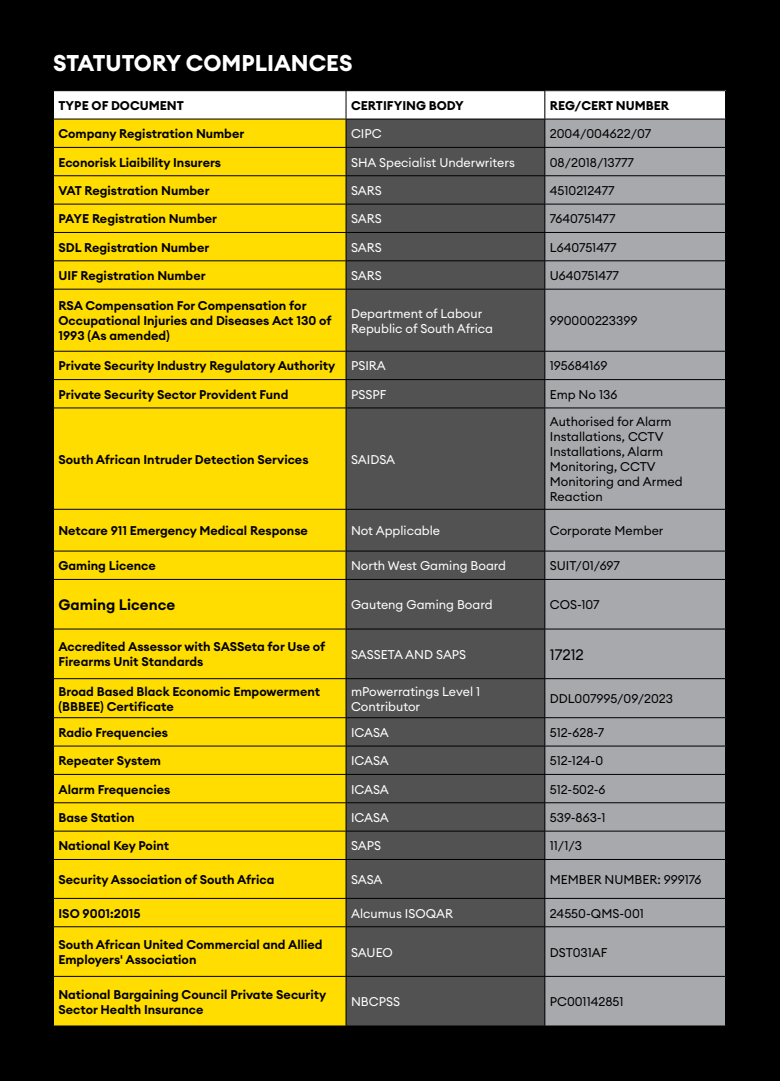
<style>
.page{position:relative;width:780px;height:1081px;background:#000}
.page>*{position:absolute;margin:0;border:0;box-sizing:border-box;transform-origin:0 0}
.t1{font:700 22.5px "Euclid Circular A";color:#fff}
.t2{font:600 15px "Euclid Circular A";color:#000}
.t3{font:15px "Euclid Circular A";color:#000}
.t4{font:600 12.5px/15px "Euclid Circular A";color:#000}
.t5{font:12.5px/15px "Euclid Circular A";color:#000}
.t6{font:12.5px/15px "Euclid Circular A";color:#fff}
.t7{font:700 12.5px "Euclid Circular A";color:#000}
</style>
<div class="page">
<div style="left:545px;top:91px;width:180px;height:28px;background:#fff"></div>
<div style="left:54px;top:290px;width:292px;height:735px;background:#fd0"></div>
<div style="left:347px;top:290px;width:197px;height:735px;background:#525253"></div>
<div style="left:545px;top:120px;width:180px;height:905px;background:#a7a9ac"></div>
<hr style="left:545px;top:147px;width:180px;height:1px;background:#000">
<hr style="left:545px;top:175px;width:180px;height:1px;background:#000">
<hr style="left:545px;top:204px;width:180px;height:1px;background:#000">
<hr style="left:545px;top:232px;width:180px;height:1px;background:#000">
<hr style="left:545px;top:260px;width:180px;height:1px;background:#000">
<svg style="left:53px;top:91px;width:492px;height:198px;background:#b8a83d"></svg>
<hr style="left:545px;top:289px;width:180px;height:1px;background:#000">
<hr style="left:53px;top:351px;width:293px;height:1px;background:#000">
<hr style="left:346px;top:351px;width:199px;height:1px;background:#000">
<hr style="left:545px;top:351px;width:180px;height:1px;background:#000">
<hr style="left:53px;top:379px;width:293px;height:1px;background:#000">
<hr style="left:346px;top:379px;width:199px;height:1px;background:#000">
<svg style="left:346px;top:351px;width:1px;height:57px"></svg>
<hr style="left:545px;top:379px;width:180px;height:1px;background:#000">
<svg style="left:544px;top:351px;width:1px;height:57px"></svg>
<hr style="left:53px;top:408px;width:293px;height:1px;background:#000">
<hr style="left:346px;top:408px;width:199px;height:1px;background:#000">
<hr style="left:545px;top:408px;width:180px;height:1px;background:#000">
<hr style="left:53px;top:509px;width:293px;height:1px;background:#000">
<hr style="left:346px;top:509px;width:199px;height:1px;background:#000">
<hr style="left:545px;top:509px;width:180px;height:1px;background:#000">
<hr style="left:53px;top:551px;width:293px;height:1px;background:#000">
<hr style="left:346px;top:551px;width:199px;height:1px;background:#000">
<svg style="left:346px;top:551px;width:1px;height:28px"></svg>
<hr style="left:545px;top:551px;width:180px;height:1px;background:#000">
<svg style="left:544px;top:551px;width:1px;height:28px"></svg>
<hr style="left:53px;top:579px;width:293px;height:1px;background:#000">
<hr style="left:346px;top:579px;width:199px;height:1px;background:#000">
<hr style="left:545px;top:579px;width:180px;height:1px;background:#000">
<hr style="left:53px;top:629px;width:293px;height:1px;background:#000">
<hr style="left:346px;top:629px;width:199px;height:1px;background:#000">
<hr style="left:545px;top:629px;width:180px;height:1px;background:#000">
<hr style="left:53px;top:678px;width:293px;height:1px;background:#000">
<hr style="left:346px;top:678px;width:199px;height:1px;background:#000">
<hr style="left:545px;top:678px;width:180px;height:1px;background:#000">
<hr style="left:53px;top:717px;width:293px;height:1px;background:#000">
<hr style="left:346px;top:717px;width:199px;height:1px;background:#000">
<hr style="left:545px;top:717px;width:180px;height:1px;background:#000">
<hr style="left:53px;top:746px;width:293px;height:1px;background:#000">
<hr style="left:346px;top:746px;width:199px;height:1px;background:#000">
<hr style="left:545px;top:746px;width:180px;height:1px;background:#000">
<hr style="left:53px;top:774px;width:293px;height:1px;background:#000">
<hr style="left:346px;top:774px;width:199px;height:1px;background:#000">
<hr style="left:545px;top:774px;width:180px;height:1px;background:#000">
<hr style="left:53px;top:802px;width:293px;height:1px;background:#000">
<hr style="left:346px;top:802px;width:199px;height:1px;background:#000">
<hr style="left:545px;top:802px;width:180px;height:1px;background:#000">
<hr style="left:53px;top:831px;width:293px;height:1px;background:#000">
<hr style="left:346px;top:831px;width:199px;height:1px;background:#000">
<svg style="left:346px;top:718px;width:1px;height:141px"></svg>
<hr style="left:545px;top:831px;width:180px;height:1px;background:#000">
<svg style="left:544px;top:718px;width:1px;height:141px"></svg>
<hr style="left:53px;top:859px;width:293px;height:1px;background:#000">
<hr style="left:346px;top:859px;width:199px;height:1px;background:#000">
<hr style="left:545px;top:859px;width:180px;height:1px;background:#000">
<hr style="left:53px;top:898px;width:293px;height:1px;background:#000">
<hr style="left:346px;top:898px;width:199px;height:1px;background:#000">
<svg style="left:346px;top:899px;width:1px;height:27px"></svg>
<hr style="left:545px;top:898px;width:180px;height:1px;background:#000">
<svg style="left:544px;top:898px;width:1px;height:28px"></svg>
<hr style="left:53px;top:926px;width:293px;height:1px;background:#000">
<hr style="left:346px;top:926px;width:199px;height:1px;background:#000">
<hr style="left:545px;top:926px;width:180px;height:1px;background:#000">
<hr style="left:53px;top:976px;width:293px;height:1px;background:#000">
<hr style="left:346px;top:976px;width:199px;height:1px;background:#000">
<hr style="left:545px;top:976px;width:180px;height:1px;background:#000">
<h1 class="t1" style="left:53px;top:49px;width:301px">STATUTORY COMPLIANCES</h1>
<p class="t7" style="left:58px;top:97px;width:127px">TYPE OF DOCUMENT</p>
<p class="t7" style="left:351px;top:97px;width:114px">CERTIFYING BODY</p>
<p class="t7" style="left:550px;top:97px;width:121px">REG/CERT NUMBER</p>
<p class="t4" style="left:58px;top:126px;width:187px">Company Registration Number</p>
<p class="t6" style="left:351px;top:126px;width:32px">CIPC</p>
<p class="t5" style="left:550px;top:126px;width:103px">2004/004622/07</p>
<p class="t4" style="left:58px;top:155px;width:164px">Econorisk Liaibility Insurers</p>
<p class="t6" style="left:351px;top:155px;width:165px">SHA Specialist Underwriters</p>
<p class="t5" style="left:550px;top:155px;width:85px">08/2018/13777</p>
<p class="t4" style="left:58px;top:183px;width:153px">VAT Registration Number</p>
<p class="t6" style="left:351px;top:183px;width:32px">SARS</p>
<p class="t5" style="left:550px;top:183px;width:66px">4510212477</p>
<p class="t4" style="left:58px;top:211px;width:160px">PAYE Registration Number</p>
<p class="t6" style="left:351px;top:211px;width:32px">SARS</p>
<p class="t5" style="left:550px;top:211px;width:67px">7640751477</p>
<p class="t4" style="left:58px;top:240px;width:152px">SDL Registration Number</p>
<p class="t6" style="left:351px;top:240px;width:32px">SARS</p>
<p class="t5" style="left:550px;top:240px;width:68px">L640751477</p>
<p class="t4" style="left:58px;top:268px;width:149px">UIF Registration Number</p>
<p class="t6" style="left:351px;top:268px;width:32px">SARS</p>
<p class="t5" style="left:550px;top:268px;width:70px">U640751477</p>
<p class="t4" style="left:58px;top:298px;width:274px">RSA Compensation For Compensation for<br>Occupational Injuries and Diseases Act 130 of<br>1993 (As amended)</p>
<p class="t6" style="left:351px;top:306px;width:144px">Department of Labour<br>Republic of South Africa</p>
<p class="t5" style="left:550px;top:313px;width:89px">990000223399</p>
<p class="t4" style="left:58px;top:359px;width:278px">Private Security Industry Regulatory Authority</p>
<p class="t6" style="left:351px;top:358px;width:36px">PSIRA</p>
<p class="t5" style="left:550px;top:358px;width:59px">195684169</p>
<p class="t4" style="left:58px;top:387px;width:231px">Private Security Sector Provident Fund</p>
<p class="t6" style="left:351px;top:387px;width:37px">PSSPF</p>
<p class="t5" style="left:550px;top:387px;width:69px">Emp No 136</p>
<p class="t4" style="left:58px;top:452px;width:251px">South African Intruder Detection Services</p>
<p class="t6" style="left:351px;top:451px;width:46px">SAIDSA</p>
<p class="t5" style="left:550px;top:414px;width:134px">Authorised for Alarm<br>Installations, CCTV<br>Installations, Alarm<br>Monitoring, CCTV<br>Monitoring and Armed<br>Reaction</p>
<p class="t4" style="left:58px;top:523px;width:251px">Netcare 911 Emergency Medical Response</p>
<p class="t6" style="left:351px;top:523px;width:91px">Not Applicable</p>
<p class="t5" style="left:550px;top:523px;width:115px">Corporate Member</p>
<p class="t4" style="left:58px;top:558px;width:99px">Gaming Licence</p>
<p class="t6" style="left:351px;top:558px;width:157px">North West Gaming Board</p>
<p class="t5" style="left:550px;top:558px;width:72px">SUIT/01/697</p>
<p class="t2" style="left:58px;top:595px;width:118px">Gaming Licence</p>
<p class="t6" style="left:351px;top:597px;width:143px">Gauteng Gaming Board</p>
<p class="t5" style="left:550px;top:597px;width:51px">COS-107</p>
<p class="t4" style="left:58px;top:639px;width:268px">Accredited Assessor with SASSeta for Use of<br>Firearms Unit Standards</p>
<p class="t6" style="left:351px;top:647px;width:117px">SASSETA AND SAPS</p>
<p class="t3" style="left:550px;top:645px;width:36px">17212</p>
<p class="t4" style="left:58px;top:684px;width:263px">Broad Based Black Economic Empowerment (BBBEE) Certificate</p>
<p class="t6" style="left:351px;top:683px;width:131px">mPowerratings Level 1<br>Contributor</p>
<p class="t5" style="left:550px;top:691px;width:125px">DDL007995/09/2023</p>
<p class="t4" style="left:58px;top:725px;width:111px">Radio Frequencies</p>
<p class="t6" style="left:351px;top:725px;width:39px">ICASA</p>
<p class="t5" style="left:550px;top:725px;width:56px">512-628-7</p>
<p class="t4" style="left:58px;top:753px;width:104px">Repeater System</p>
<p class="t6" style="left:351px;top:753px;width:39px">ICASA</p>
<p class="t5" style="left:550px;top:753px;width:55px">512-124-0</p>
<p class="t4" style="left:58px;top:782px;width:113px">Alarm Frequencies</p>
<p class="t6" style="left:351px;top:781px;width:39px">ICASA</p>
<p class="t5" style="left:550px;top:781px;width:57px">512-502-6</p>
<p class="t4" style="left:58px;top:810px;width:78px">Base Station</p>
<p class="t6" style="left:351px;top:810px;width:39px">ICASA</p>
<p class="t5" style="left:550px;top:810px;width:57px">539-863-1</p>
<p class="t4" style="left:58px;top:838px;width:112px">National Key Point</p>
<p class="t6" style="left:351px;top:838px;width:32px">SAPS</p>
<p class="t5" style="left:550px;top:838px;width:34px">11/1/3</p>
<p class="t4" style="left:58px;top:872px;width:217px">Security Association of South Africa</p>
<p class="t6" style="left:351px;top:872px;width:33px">SASA</p>
<p class="t5" style="left:550px;top:872px;width:153px">MEMBER NUMBER: 999176</p>
<p class="t4" style="left:58px;top:906px;width:84px">ISO 9001:2015</p>
<p class="t6" style="left:351px;top:905px;width:104px">Alcumus ISOQAR</p>
<p class="t5" style="left:550px;top:905px;width:96px">24550-QMS-001</p>
<p class="t4" style="left:58px;top:937px;width:265px">South African United Commercial and Allied<br>Employers' Association</p>
<p class="t6" style="left:351px;top:944px;width:43px">SAUEO</p>
<p class="t5" style="left:550px;top:944px;width:59px">DST031AF</p>
<p class="t4" style="left:58px;top:987px;width:269px">National Bargaining Council Private Security<br>Sector Health Insurance</p>
<p class="t6" style="left:351px;top:994px;width:51px">NBCPSS</p>
<p class="t5" style="left:550px;top:994px;width:75px">PC001142851</p>
</div>
